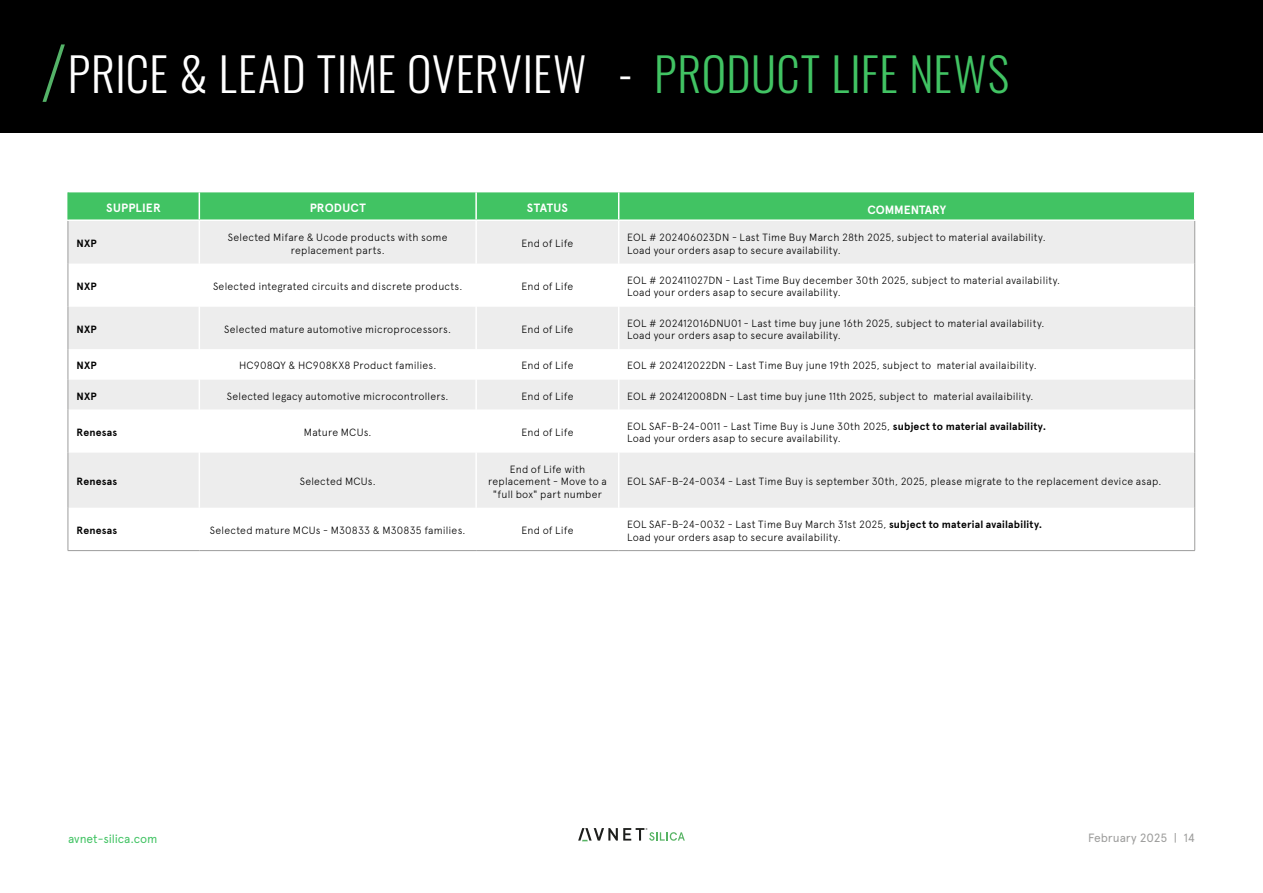
<style>
.page{position:relative;width:1263px;height:893px;background:#fff}
.page>*{position:absolute;margin:0;border:0;box-sizing:border-box;transform-origin:0 0}
.t1{font:300 46.5px "Oswald";letter-spacing:.015em;color:#fff}
.t2{font:700 12px "Apercu Avnet";letter-spacing:.01em;color:#fff}
.t3{font:12px "Apercu Avnet";letter-spacing:-.01em;color:#41c363}
.t4{font:12px "Apercu Avnet";letter-spacing:-.015em;color:#9d9d9c}
.t5{font:300 10.5px/12.6px "Apercu Avnet";letter-spacing:.015em;color:#000}
.t6{font:700 10.5px "Apercu Avnet";letter-spacing:.02em;color:#000}
.s1{color:#41c363}
.s2{font-weight:700}
</style>
<div class="page">
<svg style="left:578px;top:828px;width:107px;height:13px"></svg>
<div style="left:0;top:0;width:1263px;height:133px;background:#000"></div>
<div style="left:69px;top:221px;width:1125px;height:43px;background:#ededed"></div>
<svg style="left:69px;top:307px;width:1125px;height:201px;fill:#ededed"></svg>
<hr style="left:199px;top:221px;width:1px;height:43px;background:#fff">
<hr style="left:475px;top:221px;width:2px;height:43px;background:#fff">
<hr style="left:618px;top:221px;width:1px;height:43px;background:#fff">
<hr style="left:199px;top:307px;width:1px;height:42px;background:#fff">
<hr style="left:475px;top:307px;width:2px;height:42px;background:#fff">
<hr style="left:618px;top:307px;width:1px;height:42px;background:#fff">
<hr style="left:199px;top:349px;width:1px;height:30px;background:#fff">
<hr style="left:475px;top:349px;width:2px;height:30px;background:#fff">
<hr style="left:618px;top:349px;width:1px;height:30px;background:#fff">
<hr style="left:199px;top:379px;width:1px;height:31px;background:#fff">
<hr style="left:475px;top:379px;width:2px;height:31px;background:#fff">
<hr style="left:618px;top:379px;width:1px;height:31px;background:#fff">
<hr style="left:199px;top:410px;width:1px;height:42px;background:#fff">
<hr style="left:475px;top:410px;width:2px;height:42px;background:#fff">
<hr style="left:618px;top:410px;width:1px;height:42px;background:#fff">
<hr style="left:199px;top:452px;width:1px;height:56px;background:#fff">
<hr style="left:475px;top:452px;width:2px;height:56px;background:#fff">
<hr style="left:618px;top:452px;width:1px;height:56px;background:#fff">
<svg style="left:68px;top:192px;width:1127px;height:28px;background:#47c468"></svg>
<hr style="left:68px;top:221px;width:1px;height:43px;background:#9d9d9c">
<hr style="left:1194px;top:221px;width:1px;height:43px;background:#9d9d9c">
<hr style="left:68px;top:264px;width:1px;height:43px;background:#9d9d9c">
<hr style="left:1194px;top:264px;width:1px;height:43px;background:#9d9d9c">
<hr style="left:68px;top:307px;width:1px;height:42px;background:#9d9d9c">
<hr style="left:1194px;top:307px;width:1px;height:42px;background:#9d9d9c">
<hr style="left:68px;top:349px;width:1px;height:30px;background:#9d9d9c">
<hr style="left:1194px;top:349px;width:1px;height:30px;background:#9d9d9c">
<hr style="left:68px;top:379px;width:1px;height:31px;background:#9d9d9c">
<hr style="left:1194px;top:379px;width:1px;height:31px;background:#9d9d9c">
<hr style="left:68px;top:410px;width:1px;height:42px;background:#9d9d9c">
<hr style="left:1194px;top:410px;width:1px;height:42px;background:#9d9d9c">
<hr style="left:68px;top:452px;width:1px;height:56px;background:#9d9d9c">
<hr style="left:1194px;top:452px;width:1px;height:56px;background:#9d9d9c">
<hr style="left:68px;top:508px;width:1px;height:42px;background:#9d9d9c">
<hr style="left:1194px;top:508px;width:1px;height:42px;background:#9d9d9c">
<hr style="left:68px;top:550px;width:131px;height:1px;background:#9d9d9c">
<hr style="left:199px;top:550px;width:277px;height:1px;background:#9d9d9c">
<hr style="left:476px;top:550px;width:143px;height:1px;background:#9d9d9c">
<hr style="left:619px;top:550px;width:576px;height:1px;background:#9d9d9c">
<svg style="left:42px;top:44px;width:23px;height:58px"></svg>
<h1 class="t1" style="left:68px;top:32px;width:943px">PRICE &amp; LEAD TIME OVERVIEW - <span class="s1">PRODUCT LIFE NEWS</span></h1>
<p class="t2" style="left:106px;top:199px;width:56px">SUPPLIER</p>
<p class="t2" style="left:310px;top:199px;width:58px">PRODUCT</p>
<p class="t2" style="left:527px;top:199px;width:42px">STATUS</p>
<p class="t2" style="left:867px;top:200px;width:80px">COMMENTARY</p>
<p class="t6" style="left:76px;top:236px;width:22px">NXP</p>
<p class="t5" style="left:228px;top:230px;width:221px;text-align:center">Selected Mifare &amp; Ucode products with some replacement parts.</p>
<p class="t5" style="left:521px;top:236px;width:54px">End of Life</p>
<p class="t5" style="left:627px;top:230px;width:420px">EOL # 202406023DN - Last Time Buy March 28th 2025, subject to material availability.<br>Load your orders asap to secure availability.</p>
<p class="t6" style="left:76px;top:279px;width:22px">NXP</p>
<p class="t5" style="left:213px;top:279px;width:251px">Selected integrated circuits and discrete products.</p>
<p class="t5" style="left:521px;top:279px;width:54px">End of Life</p>
<p class="t5" style="left:627px;top:273px;width:434px">EOL # 202411027DN - Last Time Buy december 30th 2025, subject to material availability.<br>Load your orders asap to secure availability.</p>
<p class="t6" style="left:76px;top:321px;width:22px">NXP</p>
<p class="t5" style="left:224px;top:322px;width:228px">Selected mature automotive microprocessors.</p>
<p class="t5" style="left:521px;top:322px;width:54px">End of Life</p>
<p class="t5" style="left:627px;top:316px;width:419px">EOL # 202412016DNU01 - Last time buy june 16th 2025, subject to material availability.<br>Load your orders asap to secure availability.</p>
<p class="t6" style="left:76px;top:358px;width:22px">NXP</p>
<p class="t5" style="left:239px;top:358px;width:199px">HC908QY &amp; HC908KX8 Product families.</p>
<p class="t5" style="left:521px;top:358px;width:54px">End of Life</p>
<p class="t5" style="left:627px;top:358px;width:411px">EOL # 202412022DN - Last Time Buy june 19th 2025, subject to material availaibility.</p>
<p class="t6" style="left:76px;top:388px;width:22px">NXP</p>
<p class="t5" style="left:227px;top:389px;width:223px">Selected legacy automotive microcontrollers.</p>
<p class="t5" style="left:521px;top:389px;width:54px">End of Life</p>
<p class="t5" style="left:627px;top:389px;width:408px">EOL # 202412008DN - Last time buy june 11th 2025, subject to material availaibility.</p>
<p class="t6" style="left:76px;top:424px;width:42px">Renesas</p>
<p class="t5" style="left:304px;top:425px;width:69px">Mature MCUs.</p>
<p class="t5" style="left:521px;top:425px;width:54px">End of Life</p>
<p class="t5" style="left:627px;top:419px;width:420px">EOL SAF-B-24-0011 - Last Time Buy is June 30th 2025, <span class="s2">subject to material availability.<br></span>Load your orders asap to secure availability.</p>
<p class="t6" style="left:76px;top:474px;width:42px">Renesas</p>
<p class="t5" style="left:300px;top:474px;width:78px">Selected MCUs.</p>
<p class="t5" style="left:488px;top:462px;width:120px;text-align:center">End of Life with replacement - Move to a "full box" part number</p>
<p class="t5" style="left:627px;top:474px;width:535px">EOL SAF-B-24-0034 - Last Time Buy is september 30th, 2025, please migrate to the replacement device asap.</p>
<p class="t6" style="left:76px;top:523px;width:42px">Renesas</p>
<p class="t5" style="left:210px;top:523px;width:257px">Selected mature MCUs - M30833 &amp; M30835 families.</p>
<p class="t5" style="left:521px;top:523px;width:54px">End of Life</p>
<p class="t5" style="left:627px;top:517px;width:416px">EOL SAF-B-24-0032 - Last Time Buy March 31st 2025, <span class="s2">subject to material availability.<br></span>Load your orders asap to secure availability.</p>
<p class="t3" style="left:68px;top:830px;width:91px">avnet-silica.com</p>
<p class="t4" style="left:1088px;top:829px;width:108px">February 2025 | 14</p>
</div>
